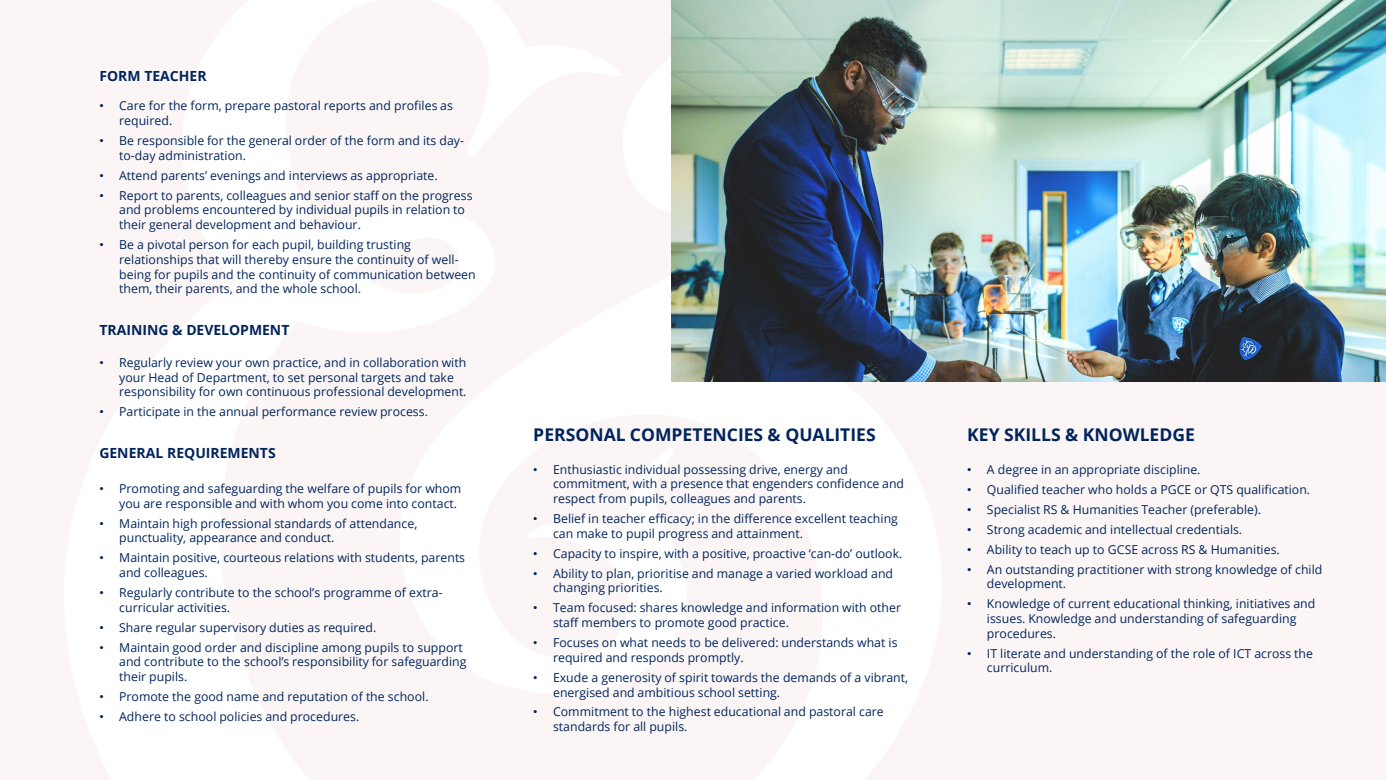
<style>
.page{position:relative;width:1386px;height:780px;background:#fff}
.page>*{position:absolute;margin:0;border:0;box-sizing:border-box;transform-origin:0 0}
.t1{font:700 17.5px "Open Sans";color:#00245d}
.t2{font:700 14px "Open Sans";color:#00245d}
.t3{font:12.25px/14.7px "Open Sans";color:#00245d}
.s1{font-family:"Arial"}
</style>
<div class="page">
<div style="left:0;top:0;width:1385px;height:779px;background:#fbf6f5"></div>
<img style="left:672px;top:0;width:713px;height:381px">
<p class="t2" style="left:99px;top:66px;width:109px">FORM TEACHER</p>
<p class="t3" style="left:119px;top:98px;width:335px;text-indent:-20px"><span class="s1">•</span> Care for the form, prepare pastoral reports and profiles as required.</p>
<p class="t3" style="left:119px;top:133px;width:346px;text-indent:-20px"><span class="s1">•</span> Be responsible for the general order of the form and its day&shy;to-day administration.</p>
<p class="t3" style="left:99px;top:167px;width:340px"><span class="s1">•</span> Attend parents’ evenings and interviews as appropriate.</p>
<p class="t3" style="left:119px;top:187px;width:355px;text-indent:-20px"><span class="s1">•</span> Report to parents, colleagues and senior staff on the progress and problems encountered by individual pupils in relation to their general development and behaviour.</p>
<p class="t3" style="left:119px;top:237px;width:358px;text-indent:-20px"><span class="s1">•</span> Be a pivotal person for each pupil, building trusting relationships that will thereby ensure the continuity of well&shy;being for pupils and the continuity of communication between them, their parents, and the whole school.</p>
<p class="t2" style="left:99px;top:320px;width:191px">TRAINING &amp; DEVELOPMENT</p>
<p class="t3" style="left:119px;top:354px;width:349px;text-indent:-20px"><span class="s1">•</span> Regularly review your own practice, and in collaboration with your Head of Department, to set personal targets and take responsibility for own continuous professional development.</p>
<p class="t3" style="left:99px;top:404px;width:330px"><span class="s1">•</span> Participate in the annual performance review process.</p>
<p class="t2" style="left:99px;top:442px;width:178px">GENERAL REQUIREMENTS</p>
<p class="t3" style="left:119px;top:480px;width:343px;text-indent:-20px"><span class="s1">•</span> Promoting and safeguarding the welfare of pupils for whom you are responsible and with whom you come into contact.</p>
<p class="t3" style="left:119px;top:515px;width:299px;text-indent:-20px"><span class="s1">•</span> Maintain high professional standards of attendance, punctuality, appearance and conduct.</p>
<p class="t3" style="left:119px;top:550px;width:347px;text-indent:-20px"><span class="s1">•</span> Maintain positive, courteous relations with students, parents and colleagues.</p>
<p class="t3" style="left:119px;top:584px;width:325px;text-indent:-20px"><span class="s1">•</span> Regularly contribute to the school’s programme of extra&shy;curricular activities.</p>
<p class="t3" style="left:99px;top:619px;width:278px"><span class="s1">•</span> Share regular supervisory duties as required.</p>
<p class="t3" style="left:119px;top:639px;width:349px;text-indent:-20px"><span class="s1">•</span> Maintain good order and discipline among pupils to support and contribute to the school’s responsibility for safeguarding their pupils.</p>
<p class="t3" style="left:99px;top:688px;width:330px"><span class="s1">•</span> Promote the good name and reputation of the school.</p>
<p class="t3" style="left:99px;top:708px;width:261px"><span class="s1">•</span> Adhere to school policies and procedures.</p>
<p class="t1" style="left:533px;top:422px;width:344px">PERSONAL COMPETENCIES &amp; QUALITIES</p>
<p class="t3" style="left:553px;top:461px;width:352px;text-indent:-20px"><span class="s1">•</span> Enthusiastic individual possessing drive, energy and commitment, with a presence that engenders confidence and respect from pupils, colleagues and parents.</p>
<p class="t3" style="left:553px;top:510px;width:346px;text-indent:-20px"><span class="s1">•</span> Belief in teacher efficacy; in the difference excellent teaching can make to pupil progress and attainment.</p>
<p class="t3" style="left:533px;top:545px;width:370px"><span class="s1">•</span> Capacity to inspire, with a positive, proactive ‘can-do’ outlook.</p>
<p class="t3" style="left:553px;top:565px;width:341px;text-indent:-20px"><span class="s1">•</span> Ability to plan, prioritise and manage a varied workload and changing priorities.</p>
<p class="t3" style="left:553px;top:600px;width:349px;text-indent:-20px"><span class="s1">•</span> Team focused: shares knowledge and information with other staff members to promote good practice.</p>
<p class="t3" style="left:553px;top:634px;width:346px;text-indent:-20px"><span class="s1">•</span> Focuses on what needs to be delivered: understands what is required and responds promptly.</p>
<p class="t3" style="left:553px;top:669px;width:356px;text-indent:-20px"><span class="s1">•</span> Exude a generosity of spirit towards the demands of a vibrant, energised and ambitious school setting.</p>
<p class="t3" style="left:553px;top:704px;width:332px;text-indent:-20px"><span class="s1">•</span> Commitment to the highest educational and pastoral care standards for all pupils.</p>
<p class="t1" style="left:967px;top:422px;width:229px">KEY SKILLS &amp; KNOWLEDGE</p>
<p class="t3" style="left:967px;top:461px;width:235px"><span class="s1">•</span> A degree in an appropriate discipline.</p>
<p class="t3" style="left:967px;top:481px;width:344px"><span class="s1">•</span> Qualified teacher who holds a PGCE or QTS qualification.</p>
<p class="t3" style="left:967px;top:501px;width:295px"><span class="s1">•</span> Specialist RS &amp; Humanities Teacher (preferable).</p>
<p class="t3" style="left:967px;top:521px;width:276px"><span class="s1">•</span> Strong academic and intellectual credentials.</p>
<p class="t3" style="left:967px;top:541px;width:314px"><span class="s1">•</span> Ability to teach up to GCSE across RS &amp; Humanities.</p>
<p class="t3" style="left:986px;top:561px;width:337px;text-indent:-20px"><span class="s1">•</span> An outstanding practitioner with strong knowledge of child development.</p>
<p class="t3" style="left:986px;top:595px;width:330px;text-indent:-20px"><span class="s1">•</span> Knowledge of current educational thinking, initiatives and issues. Knowledge and understanding of safeguarding procedures.</p>
<p class="t3" style="left:986px;top:645px;width:327px;text-indent:-20px"><span class="s1">•</span> IT literate and understanding of the role of ICT across the curriculum.</p>
</div>
